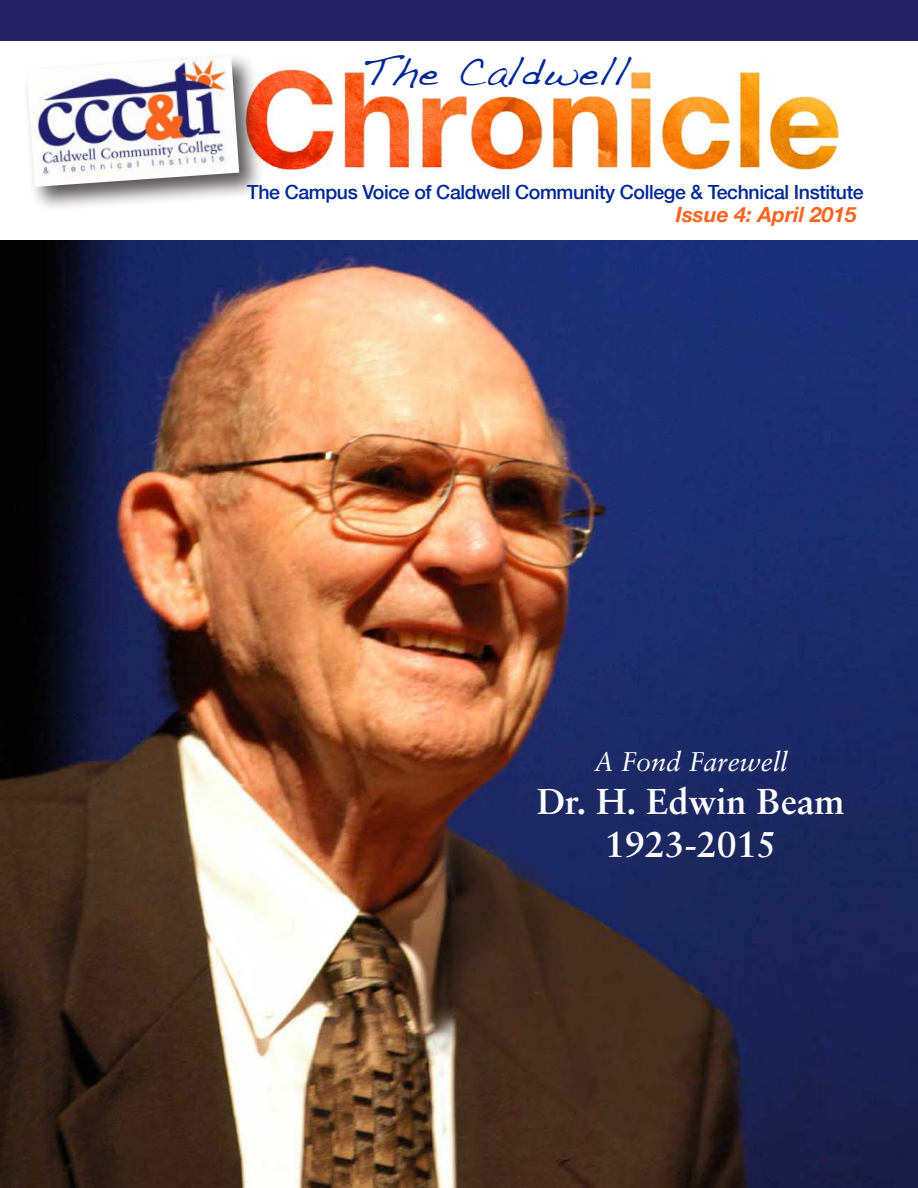
<style>
.page{position:relative;width:918px;height:1188px;background:#fff}
.page>*{position:absolute;margin:0;border:0;box-sizing:border-box;transform-origin:0 0}
.t1{font:40.5px "Handwriting Dakota";letter-spacing:.025em;color:#002894}
.t2{font:700 36px "Sabon";color:#fff}
.t3{font:italic 27px "Sabon";color:#fff}
.t4{font:italic 700 21px "Helvetica Neue";color:#ff641f}
.t5{font:500 19.5px "Helvetica Neue";letter-spacing:-.02em;color:#002894}
</style>
<div class="page">
<div style="left:0;top:0;width:918px;height:1164px;background:#242264"></div>
<img style="left:0;top:240px;width:918px;height:948px">
<div style="left:0;top:42px;width:918px;height:198px;background:#fff"></div>
<img style="left:264px;top:66px;width:575px;height:107px">
<div style="left:23px;top:51px;width:241px;height:161px;background:#231f20;opacity:.75"></div>
<img style="left:27px;top:56px;width:212px;height:131px">
<p class="t1" style="left:362px;top:47px;width:268px">The Caldwell</p>
<p class="t5" style="left:247px;top:180px;width:618px">The Campus Voice of Caldwell Community College &amp; Technical Institute</p>
<p class="t4" style="left:676px;top:202px;width:182px">Issue 4: April 2015</p>
<p class="t3" style="left:594px;top:746px;width:195px">A Fond Farewell</p>
<p class="t2" style="left:537px;top:779px;width:309px">Dr. H. Edwin Beam</p>
<p class="t2" style="left:605px;top:822px;width:174px">1923-2015</p>
</div>
